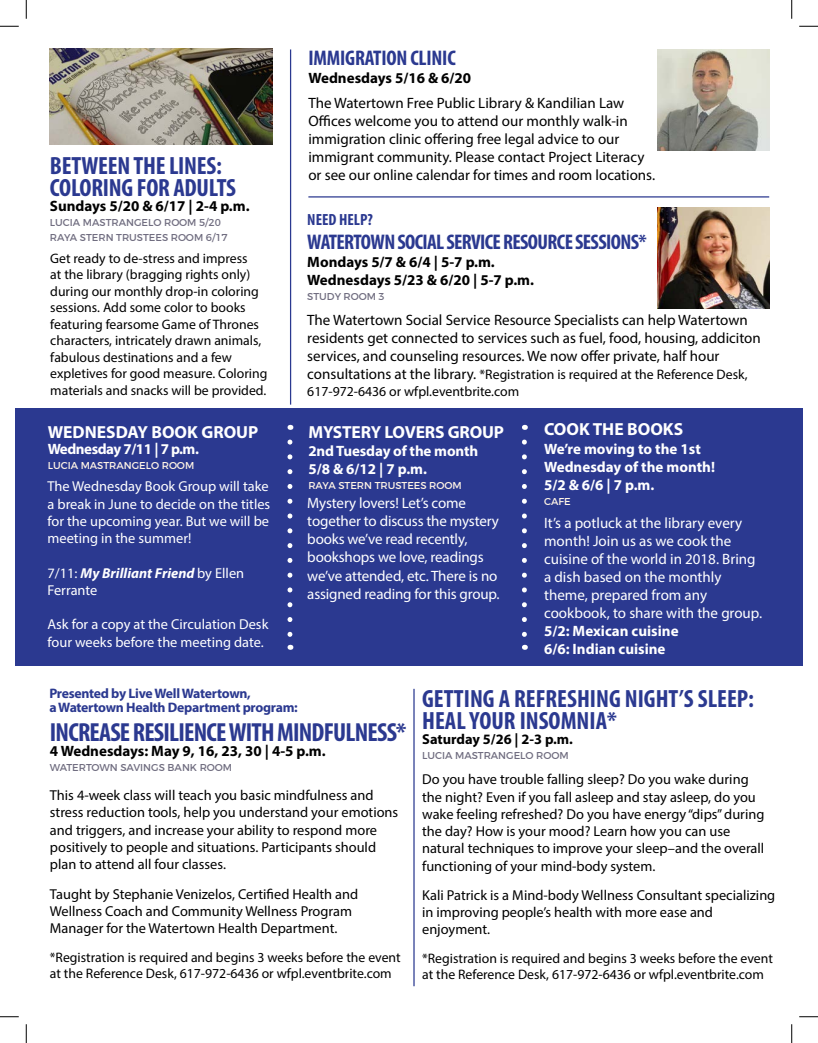
<style>
.page{position:relative;width:818px;height:1043px;background:#fff}
.page>*{position:absolute;margin:0;border:0;box-sizing:border-box;transform-origin:0 0}
.t1{font:700 condensed 26.25px "Myriad Pro";letter-spacing:-.03em;color:#2b3990}
.t2{font:700 condensed 25px/22.5px "Myriad Pro";color:#2b3990}
.t3{font:700 condensed 21.25px "Myriad Pro";letter-spacing:-.03em;color:#2b3990}
.t4{font:700 condensed 21.25px "Myriad Pro";letter-spacing:-.01em;color:#2b3990}
.t5{font:700 17.5px "Myriad Pro";color:#fff}
.t6{font:700 condensed 16.25px "Myriad Pro";color:#2b3990}
.t7{font:15px/18px "Myriad Pro";color:#000}
.t8{font:15px/18px "Myriad Pro";letter-spacing:-.01em;color:#fff}
.t9{font:700 15px/18px "Myriad Pro";color:#000}
.t10{font:700 15px/18px "Myriad Pro";color:#fff}
.t11{font:700 15px "Myriad Pro";letter-spacing:-.03em;color:#fff}
.t12{font:14.38px/17.2px "Myriad Pro";color:#000}
.t13{font:14.38px/17.2px "Myriad Pro";color:#fff}
.t14{font:700 14.38px "Myriad Pro";color:#000}
.t15{font:13.75px/16.5px "Myriad Pro";color:#000}
.t16{font:700 13.75px/13.8px "Myriad Pro";letter-spacing:-.02em;color:#2b3990}
.t17{font:10px/15px "Montserrat";color:#706d80}
.t18{font:10px "Montserrat";color:#fff4e5}
.s1{font-weight:700;font-style:italic}
.s2{font-size:15px}
</style>
<div class="page">
<div style="left:15px;top:408px;width:787px;height:258px;background:#2b3990"></div>
<hr style="left:413px;top:689px;width:1px;height:297px;background:#2b3990">
<hr style="left:290px;top:49px;width:1px;height:355px;background:#2b3990">
<hr style="left:308px;top:196px;width:461px;height:1px;background:#2b3990">
<svg style="left:287px;top:442px;width:5px;height:208px"></svg>
<svg style="left:522px;top:442px;width:5px;height:208px"></svg>
<img style="left:50px;top:49px;width:223px;height:95px">
<img style="left:657px;top:49px;width:112px;height:101px">
<img style="left:657px;top:208px;width:112px;height:101px">
<svg style="left:0;top:25px;width:19px;height:2px"></svg>
<svg style="left:799px;top:25px;width:19px;height:2px"></svg>
<svg style="left:0;top:1016px;width:19px;height:1px"></svg>
<svg style="left:799px;top:1016px;width:19px;height:1px"></svg>
<svg style="left:25px;top:0;width:2px;height:19px"></svg>
<svg style="left:25px;top:1024px;width:2px;height:18px"></svg>
<svg style="left:791px;top:0;width:1px;height:19px"></svg>
<svg style="left:791px;top:1024px;width:1px;height:18px"></svg>
<h2 class="t2" style="left:50px;top:153px;width:188px">BETWEEN THE LINES:<br>COLORING FOR ADULTS</h2>
<p class="t9" style="left:50px;top:196px;width:201px">Sundays 5/20 &amp; 6/17 | 2-4 p.m.</p>
<p class="t17" style="left:50px;top:215px;width:179px">LUCIA MASTRANGELO ROOM 5/20<br>RAYA STERN TRUSTEES ROOM 6/17</p>
<p class="t15" style="left:50px;top:249px;width:219px">Get ready to de-stress and impress<br>at the library (bragging rights only) during our monthly drop-in coloring sessions. Add some color to books featuring fearsome Game of Thrones characters, intricately drawn animals, fabulous destinations and a few expletives for good measure. Coloring materials and snacks will be provided.</p>
<p class="t5" style="left:48px;top:420px;width:212px">WEDNESDAY BOOK GROUP</p>
<p class="t11" style="left:48px;top:439px;width:153px">Wednesday 7/11 | 7 p.m.</p>
<p class="t18" style="left:48px;top:459px;width:148px">LUCIA MASTRANGELO ROOM</p>
<p class="t13" style="left:48px;top:477px;width:224px;text-align:justify">The Wednesday Book Group will take a break in June to decide on the titles for the upcoming year. But we will be meeting in the summer!</p>
<p class="t13" style="left:48px;top:564px;width:198px">7/11: <span class="s1">My Brilliant Friend</span> by Ellen<br>Ferrante</p>
<p class="t13" style="left:48px;top:615px;width:222px">Ask for a copy at the Circulation Desk four weeks before the meeting date.</p>
<h3 class="t4" style="left:308px;top:44px;width:149px">IMMIGRATION CLINIC</h3>
<p class="t9" style="left:308px;top:68px;width:164px">Wednesdays 5/16 &amp; 6/20</p>
<p class="t7" style="left:308px;top:94px;width:348px">The Watertown Free Public Library &amp; Kandilian Law Offices welcome you to attend our monthly walk-in immigration clinic offering free legal advice to our immigrant community. Please contact Project Literacy or see our online calendar for times and room locations.</p>
<p class="t6" style="left:307px;top:209px;width:67px">NEED HELP?</p>
<h3 class="t3" style="left:307px;top:229px;width:341px">WATERTOWN SOCIAL SERVICE RESOURCE SESSIONS*</h3>
<p class="t9" style="left:307px;top:252px;width:228px">Mondays 5/7 &amp; 6/4 | 5-7 p.m.<br>Wednesdays 5/23 &amp; 6/20 | 5-7 p.m.</p>
<p class="t17" style="left:307px;top:289px;width:79px">STUDY ROOM 3</p>
<p class="t7" style="left:307px;top:311px;width:455px">The Watertown Social Service Resource Specialists can help Watertown residents get connected to services such as fuel, food, housing, addiciton services, and counseling resources. We now offer private, half hour</p>
<p class="t15" style="left:307px;top:366px;width:442px"><span class="s2">consultations at the library.</span> *Registration is required at the Reference Desk,<br>617-972-6436 or wfpl.eventbrite.com</p>
<p class="t5" style="left:308px;top:420px;width:197px">MYSTERY LOVERS GROUP</p>
<p class="t10" style="left:308px;top:441px;width:171px">2nd Tuesday of the month<br>5/8 &amp; 6/12 | 7 p.m.</p>
<p class="t18" style="left:308px;top:479px;width:155px">RAYA STERN TRUSTEES ROOM</p>
<p class="t5" style="left:544px;top:418px;width:140px">COOK THE BOOKS</p>
<p class="t10" style="left:544px;top:439px;width:172px">We’re moving to the 1st<br>Wednesday of the month!<br>5/2 &amp; 6/6 | 7 p.m.</p>
<p class="t8" style="left:307px;top:494px;width:160px">Mystery lovers! Let’s come</p>
<p class="t18" style="left:544px;top:495px;width:28px">CAFE</p>
<p class="t8" style="left:307px;top:512px;width:194px">together to discuss the mystery books we’ve read recently, bookshops we love, readings we’ve attended, etc. There is no assigned reading for this group.</p>
<p class="t8" style="left:544px;top:513px;width:219px">It’s a potluck at the library every month! Join us as we cook the cuisine of the world in 2018. Bring a dish based on the monthly theme, prepared from any cookbook, to share with the group.</p>
<p class="t10" style="left:544px;top:621px;width:136px">5/2: Mexican cuisine<br>6/6: Indian cuisine</p>
<p class="t16" style="left:49px;top:686px;width:250px">Presented by Live Well Watertown,<br>a Watertown Health Department program:</p>
<h1 class="t1" style="left:50px;top:715px;width:358px">INCREASE RESILIENCE WITH MINDFULNESS*</h1>
<p class="t9" style="left:50px;top:741px;width:277px">4 Wednesdays: May 9, 16, 23, 30 | 4-5 p.m.</p>
<p class="t17" style="left:50px;top:759px;width:184px">WATERTOWN SAVINGS BANK ROOM</p>
<p class="t12" style="left:50px;top:786px;width:350px">This 4-week class will teach you basic mindfulness and stress reduction tools, help you understand your emotions and triggers, and increase your ability to respond more positively to people and situations. Participants should plan to attend all four classes.</p>
<p class="t12" style="left:50px;top:884px;width:310px">Taught by Stephanie Venizelos, Certified Health and<br>Wellness Coach and Community Wellness Program<br>Manager for the Watertown Health Department.</p>
<p class="t15" style="left:50px;top:948px;width:352px">*Registration is required and begins 3 weeks before the event at the Reference Desk, 617-972-6436 or wfpl.eventbrite.com</p>
<h2 class="t2" style="left:422px;top:686px;width:333px">GETTING A REFRESHING NIGHT’S SLEEP:<br>HEAL YOUR INSOMNIA*</h2>
<p class="t14" style="left:422px;top:730px;width:152px">Saturday 5/26 | 2-3 p.m.</p>
<p class="t17" style="left:422px;top:748px;width:148px">LUCIA MASTRANGELO ROOM</p>
<p class="t12" style="left:422px;top:770px;width:344px">Do you have trouble falling sleep? Do you wake during the night? Even if you fall asleep and stay asleep, do you wake feeling refreshed? Do you have energy “dips” during the day? How is your mood? Learn how you can use natural techniques to improve your sleep–and the overall functioning of your mind-body system.</p>
<p class="t12" style="left:422px;top:886px;width:355px">Kali Patrick is a Mind-body Wellness Consultant specializing in improving people’s health with more ease and enjoyment.</p>
<p class="t15" style="left:422px;top:949px;width:352px">*Registration is required and begins 3 weeks before the event at the Reference Desk, 617-972-6436 or wfpl.eventbrite.com</p>
</div>
